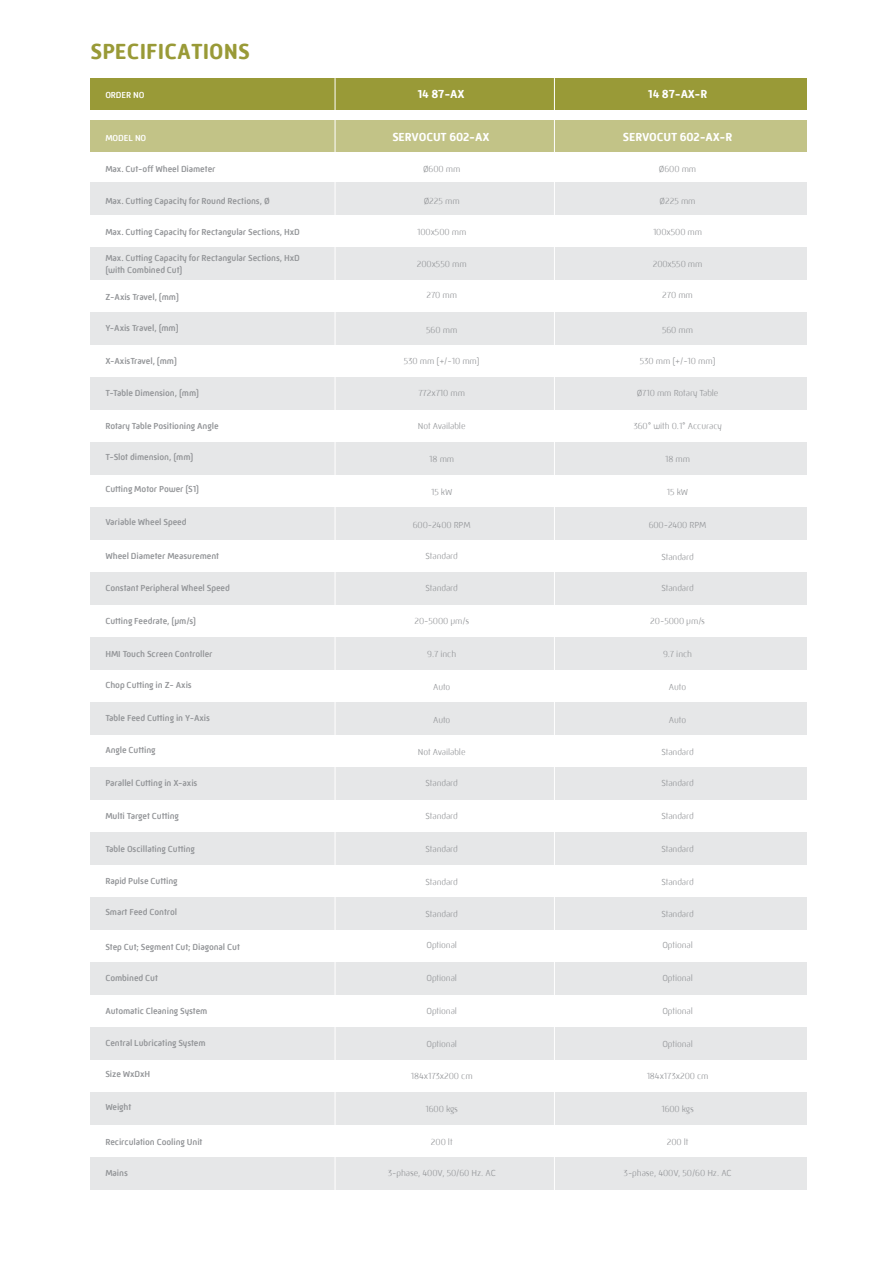
<style>
.page{position:relative;width:893px;height:1263px;background:#fff}
.page>*{position:absolute;margin:0;border:0;box-sizing:border-box;transform-origin:0 0}
.t1{font:700 22.5px "Mic 32 New Rounded W00";color:#999a37}
.t2{font:700 12px "Mic 32 New Rounded W00";letter-spacing:-.01em;color:#fff}
.t3{font:500 9px/12px "Mic 32 New Rounded W00";letter-spacing:-.01em;color:#939598}
.t4{font:300 9px "Mic 32 New Rounded W00";letter-spacing:-.01em;color:#939598}
.t5{font:500 9px "Mic 32 New Rounded W00";letter-spacing:-.01em;color:#fff}
</style>
<div class="page">
<div style="left:90px;top:78px;width:717px;height:32px;background:#999a37"></div>
<div style="left:90px;top:120px;width:717px;height:33px;background:#c2c387"></div>
<div style="left:90px;top:183px;width:717px;height:32px;background:#e6e7e8"></div>
<div style="left:90px;top:247px;width:717px;height:33px;background:#e6e7e8"></div>
<div style="left:90px;top:312px;width:717px;height:33px;background:#e6e7e8"></div>
<div style="left:90px;top:377px;width:717px;height:33px;background:#e6e7e8"></div>
<div style="left:90px;top:442px;width:717px;height:33px;background:#e6e7e8"></div>
<div style="left:90px;top:507px;width:717px;height:33px;background:#e6e7e8"></div>
<div style="left:90px;top:572px;width:717px;height:33px;background:#e6e7e8"></div>
<div style="left:90px;top:637px;width:717px;height:33px;background:#e6e7e8"></div>
<div style="left:90px;top:702px;width:717px;height:33px;background:#e6e7e8"></div>
<div style="left:90px;top:767px;width:717px;height:32px;background:#e6e7e8"></div>
<div style="left:90px;top:832px;width:717px;height:32px;background:#e6e7e8"></div>
<div style="left:90px;top:897px;width:717px;height:32px;background:#e6e7e8"></div>
<div style="left:90px;top:962px;width:717px;height:32px;background:#e6e7e8"></div>
<div style="left:90px;top:1027px;width:717px;height:32px;background:#e6e7e8"></div>
<div style="left:90px;top:1092px;width:717px;height:32px;background:#e6e7e8"></div>
<div style="left:90px;top:1157px;width:717px;height:32px;background:#e6e7e8"></div>
<hr style="left:335px;top:78px;width:1px;height:1117px;background:#fff">
<hr style="left:554px;top:78px;width:1px;height:1117px;background:#fff">
<h1 class="t1" style="left:91px;top:38px;width:161px">SPECIFICATIONS</h1>
<p class="t5" style="left:105px;top:90px;width:41px">ORDER NO</p>
<p class="t5" style="left:105px;top:133px;width:42px">MODEL NO</p>
<p class="t3" style="left:105px;top:163px;width:112px">Max. Cut-off Wheel Diameter</p>
<p class="t3" style="left:105px;top:195px;width:166px">Max. Cutting Capacity for Round Rections, Ø</p>
<p class="t3" style="left:105px;top:226px;width:196px">Max. Cutting Capacity for Rectangular Sections, HxD</p>
<p class="t3" style="left:105px;top:252px;width:196px">Max. Cutting Capacity for Rectangular Sections, HxD (with Combined Cut)</p>
<p class="t3" style="left:105px;top:291px;width:75px">Z-Axis Travel, (mm)</p>
<p class="t3" style="left:105px;top:322px;width:75px">Y-Axis Travel, (mm)</p>
<p class="t3" style="left:105px;top:355px;width:73px">X-AxisTravel, (mm)</p>
<p class="t3" style="left:105px;top:387px;width:95px">T-Table Dimension, (mm)</p>
<p class="t3" style="left:105px;top:420px;width:115px">Rotary Table Positioning Angle</p>
<p class="t3" style="left:105px;top:451px;width:90px">T-Slot dimension, (mm)</p>
<p class="t3" style="left:105px;top:483px;width:95px">Cutting Motor Power (S1)</p>
<p class="t3" style="left:105px;top:516px;width:83px">Variable Wheel Speed</p>
<p class="t3" style="left:105px;top:550px;width:115px">Wheel Diameter Measurement</p>
<p class="t3" style="left:105px;top:582px;width:126px">Constant Peripheral Wheel Speed</p>
<p class="t3" style="left:105px;top:615px;width:92px">Cutting Feedrate, (µm/s)</p>
<p class="t3" style="left:105px;top:648px;width:109px">HMI Touch Screen Controller</p>
<p class="t3" style="left:105px;top:679px;width:88px">Chop Cutting in Z- Axis</p>
<p class="t3" style="left:105px;top:712px;width:106px">Table Feed Cutting in Y-Axis</p>
<p class="t3" style="left:105px;top:744px;width:52px">Angle Cutting</p>
<p class="t3" style="left:105px;top:777px;width:94px">Parallel Cutting in X-axis</p>
<p class="t3" style="left:105px;top:810px;width:75px">Multi Target Cutting</p>
<p class="t3" style="left:105px;top:843px;width:91px">Table Oscillating Cutting</p>
<p class="t3" style="left:105px;top:874px;width:74px">Rapid Pulse Cutting</p>
<p class="t3" style="left:105px;top:906px;width:73px">Smart Feed Control</p>
<p class="t3" style="left:105px;top:940px;width:136px">Step Cut; Segment Cut; Diagonal Cut</p>
<p class="t3" style="left:105px;top:972px;width:54px">Combined Cut</p>
<p class="t3" style="left:105px;top:1005px;width:104px">Automatic Cleaning System</p>
<p class="t3" style="left:105px;top:1036px;width:102px">Central Lubricating System</p>
<p class="t3" style="left:105px;top:1068px;width:46px">Size WxDxH</p>
<p class="t3" style="left:105px;top:1101px;width:28px">Weight</p>
<p class="t3" style="left:105px;top:1135px;width:99px">Recirculation Cooling Unit</p>
<p class="t3" style="left:105px;top:1167px;width:24px">Mains</p>
<h2 class="t2" style="left:417px;top:87px;width:49px">14 87-AX</h2>
<h2 class="t2" style="left:648px;top:87px;width:61px">14 87-AX-R</h2>
<h2 class="t2" style="left:392px;top:130px;width:99px">SERVOCUT 602-AX</h2>
<h2 class="t2" style="left:623px;top:130px;width:111px">SERVOCUT 602-AX-R</h2>
<p class="t4" style="left:423px;top:164px;width:39px">Ø600 mm</p>
<p class="t4" style="left:424px;top:196px;width:38px">Ø225 mm</p>
<p class="t4" style="left:417px;top:227px;width:51px">100x500 mm</p>
<p class="t4" style="left:417px;top:259px;width:51px">200x550 mm</p>
<p class="t4" style="left:426px;top:290px;width:32px">270 mm</p>
<p class="t4" style="left:426px;top:325px;width:33px">560 mm</p>
<p class="t4" style="left:404px;top:356px;width:77px">530 mm (+/-10 mm)</p>
<p class="t4" style="left:418px;top:388px;width:48px">772x710 mm</p>
<p class="t4" style="left:418px;top:421px;width:49px">Not Available</p>
<p class="t4" style="left:429px;top:454px;width:26px">18 mm</p>
<p class="t4" style="left:431px;top:487px;width:23px">15 kW</p>
<p class="t4" style="left:413px;top:520px;width:59px">600-2400 RPM</p>
<p class="t4" style="left:426px;top:551px;width:34px">Standard</p>
<p class="t4" style="left:426px;top:583px;width:34px">Standard</p>
<p class="t4" style="left:414px;top:616px;width:56px">20-5000 µm/s</p>
<p class="t4" style="left:427px;top:649px;width:31px">9.7 inch</p>
<p class="t4" style="left:433px;top:682px;width:19px">Auto</p>
<p class="t4" style="left:433px;top:715px;width:19px">Auto</p>
<p class="t4" style="left:418px;top:746px;width:49px">Not Available</p>
<p class="t4" style="left:426px;top:778px;width:34px">Standard</p>
<p class="t4" style="left:426px;top:811px;width:34px">Standard</p>
<p class="t4" style="left:426px;top:844px;width:34px">Standard</p>
<p class="t4" style="left:426px;top:877px;width:34px">Standard</p>
<p class="t4" style="left:426px;top:908px;width:34px">Standard</p>
<p class="t4" style="left:426px;top:940px;width:32px">Optional</p>
<p class="t4" style="left:426px;top:973px;width:32px">Optional</p>
<p class="t4" style="left:426px;top:1006px;width:32px">Optional</p>
<p class="t4" style="left:426px;top:1039px;width:32px">Optional</p>
<p class="t4" style="left:411px;top:1070px;width:63px">184x173x200 cm</p>
<p class="t4" style="left:426px;top:1103px;width:34px">1600 kgs</p>
<p class="t4" style="left:431px;top:1136px;width:23px">200 lt</p>
<p class="t4" style="left:388px;top:1168px;width:109px">3-phase, 400V, 50/60 Hz. AC</p>
<p class="t4" style="left:659px;top:164px;width:39px">Ø600 mm</p>
<p class="t4" style="left:660px;top:196px;width:38px">Ø225 mm</p>
<p class="t4" style="left:653px;top:227px;width:51px">100x500 mm</p>
<p class="t4" style="left:653px;top:259px;width:51px">200x550 mm</p>
<p class="t4" style="left:662px;top:290px;width:32px">270 mm</p>
<p class="t4" style="left:662px;top:325px;width:33px">560 mm</p>
<p class="t4" style="left:640px;top:356px;width:77px">530 mm (+/-10 mm)</p>
<p class="t4" style="left:637px;top:388px;width:83px">Ø710 mm Rotary Table</p>
<p class="t4" style="left:633px;top:421px;width:90px">360° with 0.1° Accuracy</p>
<p class="t4" style="left:665px;top:454px;width:26px">18 mm</p>
<p class="t4" style="left:667px;top:487px;width:23px">15 kW</p>
<p class="t4" style="left:649px;top:520px;width:59px">600-2400 RPM</p>
<p class="t4" style="left:661px;top:551px;width:34px">Standard</p>
<p class="t4" style="left:661px;top:583px;width:34px">Standard</p>
<p class="t4" style="left:650px;top:616px;width:56px">20-5000 µm/s</p>
<p class="t4" style="left:663px;top:649px;width:31px">9.7 inch</p>
<p class="t4" style="left:669px;top:682px;width:19px">Auto</p>
<p class="t4" style="left:669px;top:715px;width:19px">Auto</p>
<p class="t4" style="left:661px;top:746px;width:34px">Standard</p>
<p class="t4" style="left:661px;top:778px;width:34px">Standard</p>
<p class="t4" style="left:661px;top:811px;width:34px">Standard</p>
<p class="t4" style="left:661px;top:844px;width:34px">Standard</p>
<p class="t4" style="left:661px;top:877px;width:34px">Standard</p>
<p class="t4" style="left:661px;top:908px;width:34px">Standard</p>
<p class="t4" style="left:662px;top:940px;width:32px">Optional</p>
<p class="t4" style="left:662px;top:973px;width:32px">Optional</p>
<p class="t4" style="left:662px;top:1006px;width:32px">Optional</p>
<p class="t4" style="left:662px;top:1039px;width:32px">Optional</p>
<p class="t4" style="left:647px;top:1070px;width:63px">184x173x200 cm</p>
<p class="t4" style="left:661px;top:1103px;width:34px">1600 kgs</p>
<p class="t4" style="left:667px;top:1136px;width:23px">200 lt</p>
<p class="t4" style="left:624px;top:1168px;width:109px">3-phase, 400V, 50/60 Hz. AC</p>
</div>
